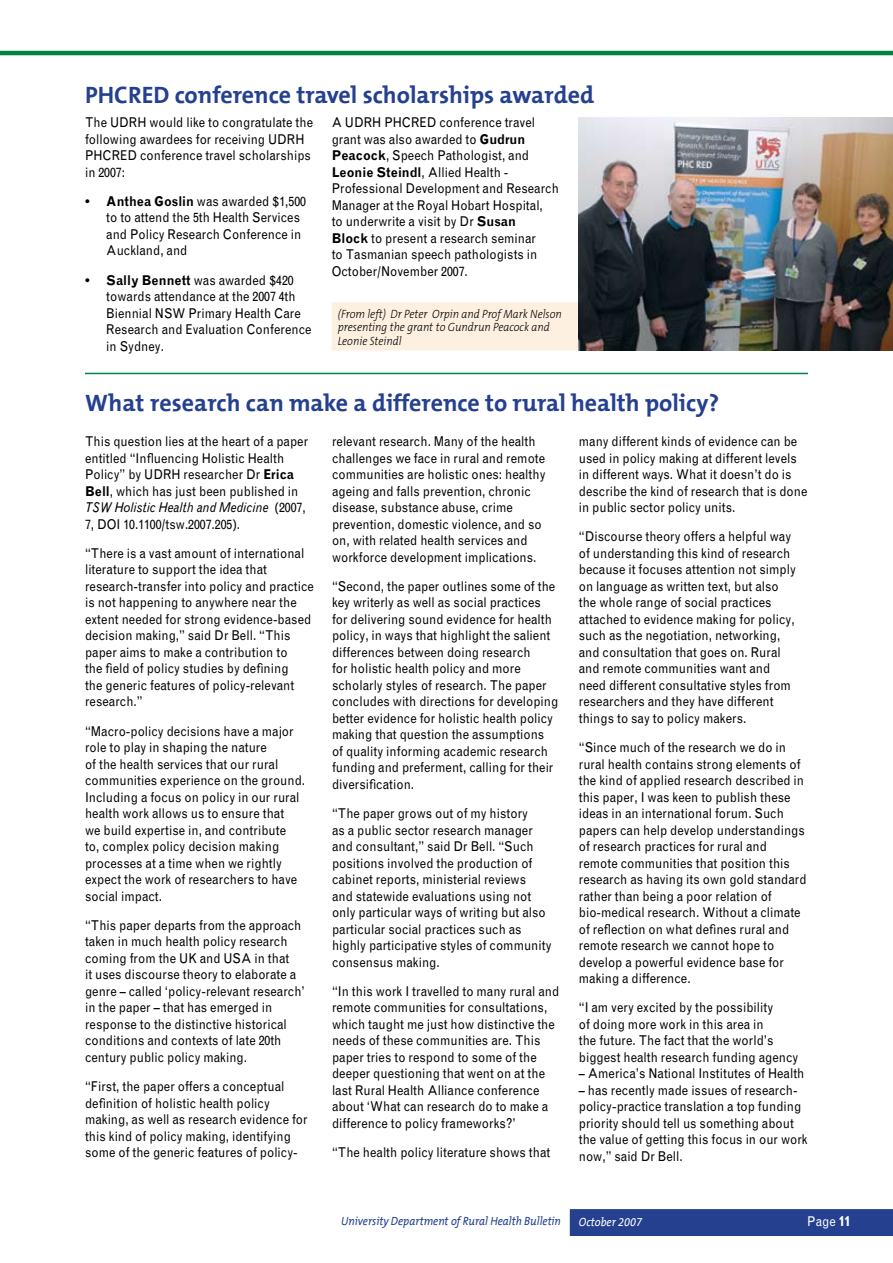
<style>
.page{position:relative;width:893px;height:1263px;background:#fff}
.page>*{position:absolute;margin:0;border:0;box-sizing:border-box;transform-origin:0 0}
.t1{font:700 24px "The Mix B7";color:#24408f}
.t2{font:13.5px/16.5px "Grotesque";color:#000;scale:.9 1}
.t3{font:13.5px "Grotesque";color:#fff;scale:.9 1}
.t4{font:700 13.5px "Grotesque";color:#000}
.t5{font:italic 300 12px/13.5px "The Mix B3";color:#000;scale:.9 1}
.t6{font:italic 12px "The Mix B5 Plain";color:#24408f;scale:.9 1}
.t7{font:italic 12px "The Mix B5 Plain";color:#fff;scale:.9 1}
.s1{font-weight:700}
.s2{font-style:italic}
</style>
<div class="page">
<div style="left:570px;top:1209px;width:323px;height:27px;background:#24408f"></div>
<hr style="left:0;top:51px;width:893px;height:4px;background:#008242">
<hr style="left:85px;top:373px;width:723px;height:1px;background:#008242">
<div style="left:332px;top:303px;width:246px;height:47px;background:#fef0e1"></div>
<img style="left:579px;top:117px;width:314px;height:233px">
<h1 class="t1" style="left:85px;top:82px;width:511px">PHCRED conference travel scholarships awarded</h1>
<p class="t2" style="left:85px;top:114px;width:255px">The UDRH would like to congratulate the following awardees for receiving UDRH<br>PHCRED conference travel scholarships in 2007:</p>
<p class="t2" style="left:106px;top:193px;width:223px"><span class="s1">Anthea Goslin</span> was awarded $1,500 to to attend the 5th Health Services and Policy Research Conference in<br>Auckland, and</p>
<p class="t2" style="left:106px;top:272px;width:230px"><span class="s1">Sally Bennett</span> was awarded $420 towards attendance at the 2007 4th<br>Biennial NSW Primary Health Care<br>Research and Evaluation Conference in Sydney.</p>
<p class="t2" style="left:332px;top:114px;width:254px">A UDRH PHCRED conference travel grant was also awarded to <span class="s1">Gudrun Peacock</span>, Speech Pathologist, and <span class="s1">Leonie Steindl</span>, Allied Health - Professional Development and Research Manager at the Royal Hobart Hospital,<br>to underwrite a visit by Dr <span class="s1">Susan<br>Block</span> to present a research seminar<br>to Tasmanian speech pathologists in October/November 2007.</p>
<p class="t5" style="left:338px;top:307px;width:250px">(From left) Dr Peter Orpin and Prof Mark Nelson presenting the grant to Gundrun Peacock and<br>Leonie Steindl</p>
<p class="t4" style="left:85px;top:193px;width:6px">•</p>
<p class="t4" style="left:85px;top:272px;width:6px">•</p>
<h1 class="t1" style="left:85px;top:390px;width:636px">What research can make a difference to rural health policy?</h1>
<p class="t2" style="left:85px;top:433px;width:250px">This question lies at the heart of a paper entitled “Influencing Holistic Health Policy” by UDRH researcher Dr <span class="s1">Erica Bell</span>, which has just been published in <span class="s2">TSW Holistic Health and Medicine</span> (2007, 7, DOI 10.1100/tsw.2007.205).</p>
<p class="t2" style="left:85px;top:545px;width:256px">“There is a vast amount of international literature to support the idea that research-transfer into policy and practice is not happening to anywhere near the extent needed for strong evidence-based decision making,” said Dr Bell. “This paper aims to make a contribution to<br>the field of policy studies by defining<br>the generic features of policy-relevant research.”</p>
<p class="t2" style="left:85px;top:723px;width:246px">“Macro-policy decisions have a major role to play in shaping the nature<br>of the health services that our rural communities experience on the ground.<br>Including a focus on policy in our rural health work allows us to ensure that<br>we build expertise in, and contribute<br>to, complex policy decision making processes at a time when we rightly expect the work of researchers to have social impact.</p>
<p class="t2" style="left:85px;top:917px;width:246px">“This paper departs from the approach taken in much health policy research coming from the UK and USA in that<br>it uses discourse theory to elaborate a genre – called ‘policy-relevant research’ in the paper – that has emerged in response to the distinctive historical conditions and contexts of late 20th century public policy making.</p>
<p class="t2" style="left:85px;top:1078px;width:249px">“First, the paper offers a conceptual definition of holistic health policy making, as well as research evidence for this kind of policy making, identifying some of the generic features of policy-</p>
<p class="t2" style="left:332px;top:433px;width:239px">relevant research. Many of the health challenges we face in rural and remote communities are holistic ones: healthy ageing and falls prevention, chronic disease, substance abuse, crime prevention, domestic violence, and so on, with related health services and workforce development implications.</p>
<p class="t2" style="left:332px;top:578px;width:253px">“Second, the paper outlines some of the key writerly as well as social practices for delivering sound evidence for health policy, in ways that highlight the salient differences between doing research<br>for holistic health policy and more scholarly styles of research. The paper concludes with directions for developing better evidence for holistic health policy making that question the assumptions of quality informing academic research funding and preferment, calling for their diversification.</p>
<p class="t2" style="left:332px;top:805px;width:245px">“The paper grows out of my history<br>as a public sector research manager and consultant,” said Dr Bell. “Such positions involved the production of cabinet reports, ministerial reviews<br>and statewide evaluations using not only particular ways of writing but also particular social practices such as highly participative styles of community consensus making.</p>
<p class="t2" style="left:332px;top:983px;width:254px">“In this work I travelled to many rural and remote communities for consultations, which taught me just how distinctive the needs of these communities are. This paper tries to respond to some of the deeper questioning that went on at the last Rural Health Alliance conference about ‘What can research do to make a difference to policy frameworks?’</p>
<p class="t2" style="left:332px;top:1144px;width:244px">“The health policy literature shows that</p>
<p class="t2" style="left:579px;top:433px;width:256px">many different kinds of evidence can be used in policy making at different levels in different ways. What it doesn’t do is describe the kind of research that is done in public sector policy units.</p>
<p class="t2" style="left:579px;top:528px;width:243px">“Discourse theory offers a helpful way of understanding this kind of research because it focuses attention not simply on language as written text, but also the whole range of social practices attached to evidence making for policy, such as the negotiation, networking, and consultation that goes on. Rural and remote communities want and need different consultative styles from researchers and they have different things to say to policy makers.</p>
<p class="t2" style="left:579px;top:739px;width:255px">“Since much of the research we do in rural health contains strong elements of the kind of applied research described in this paper, I was keen to publish these ideas in an international forum. Such papers can help develop understandings of research practices for rural and remote communities that position this research as having its own gold standard rather than being a poor relation of bio-medical research. Without a climate of reflection on what defines rural and remote research we cannot hope to develop a powerful evidence base for making a difference.</p>
<p class="t2" style="left:579px;top:999px;width:245px">“I am very excited by the possibility<br>of doing more work in this area in<br>the future. The fact that the world’s biggest health research funding agency</p>
<p class="t2" style="left:579px;top:1065px;width:252px">– America’s National Institutes of Health</p>
<p class="t2" style="left:579px;top:1082px;width:256px">– has recently made issues of research&shy;policy-practice translation a top funding priority should tell us something about the value of getting this focus in our work now,” said Dr Bell.</p>
<p class="t6" style="left:341px;top:1215px;width:246px">University Department of Rural Health Bulletin</p>
<p class="t7" style="left:579px;top:1215px;width:72px">October 2007</p>
<p class="t3" style="left:807px;top:1213px;width:49px">Page <span class="s1">11</span></p>
</div>
